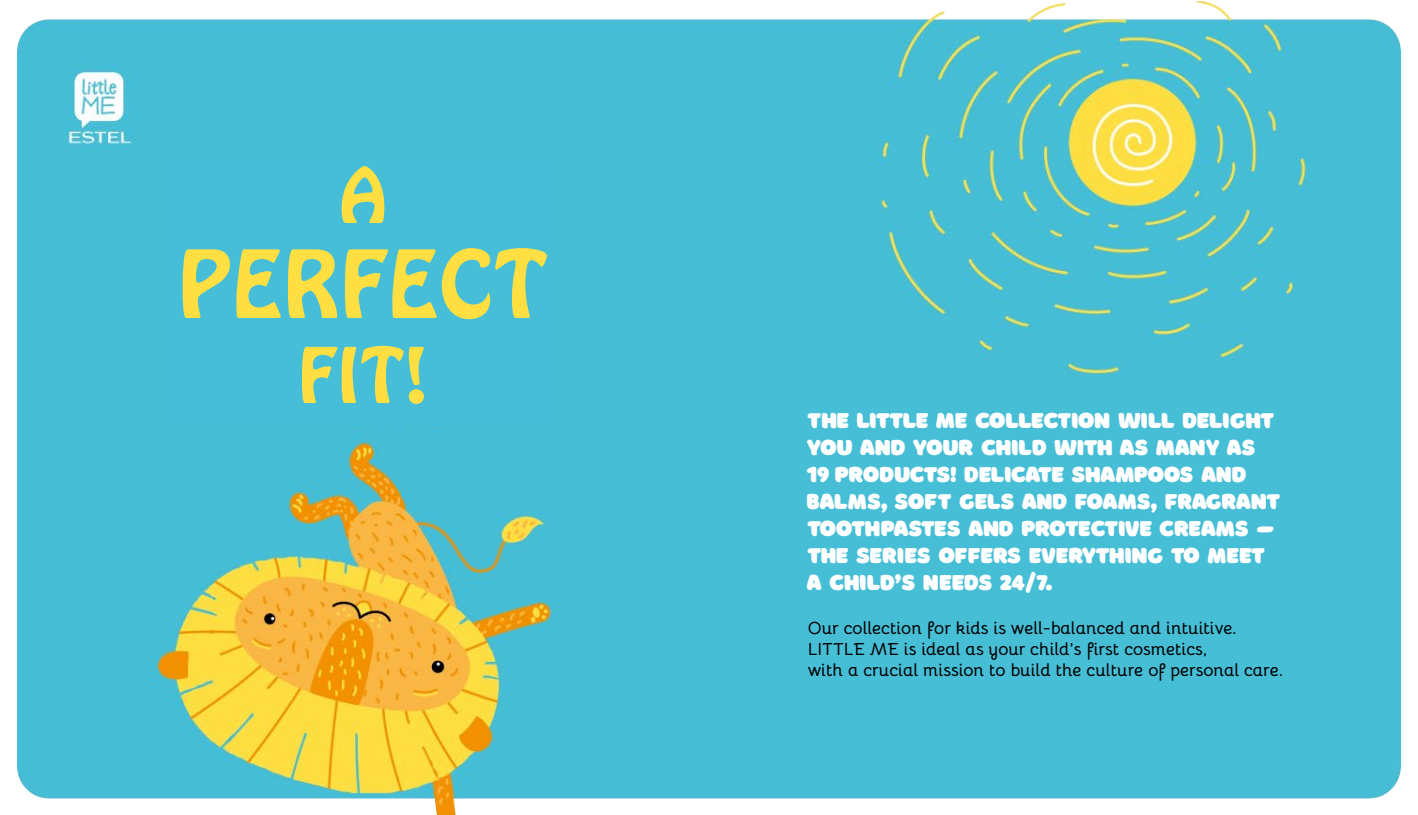
<style>
.page{position:relative;width:1418px;height:815px;background:#fff}
.page>*{position:absolute;margin:0;border:0;box-sizing:border-box;transform-origin:0 0}
.t1{font:82.5px "Hobo Std";letter-spacing:.025em;color:#ffdf42}
.t2{font:67.5px "Hobo Std";color:#ffdf42}
.t3{font:22.5px/27px "Borsok";letter-spacing:-.015em;color:#fff}
.t4{font:700 17.5px/21px "Bellota";color:#000}
</style>
<div class="page">
<img style="left:18px;top:1px;width:1382px;height:814px">
<div style="left:169px;top:160px;width:390px;height:264px;background:#46bed7"></div>
<p class="t2" style="left:339px;top:149px;width:49px">A</p>
<p class="t1" style="left:179px;top:227px;width:370px">PERFECT</p>
<p class="t2" style="left:299px;top:329px;width:130px">FIT!</p>
<p class="t3" style="left:807px;top:406px;width:475px">THE LITTLE ME COLLECTION WILL DELIGHT YOU AND YOUR CHILD WITH AS MANY AS 19 PRODUCTS! DELICATE SHAMPOOS AND BALMS, SOFT GELS AND FOAMS, FRAGRANT TOOTHPASTES AND PROTECTIVE CREAMS – THE SERIES OFFERS EVERYTHING TO MEET A CHILD’S NEEDS 24/7.</p>
<p class="t4" style="left:808px;top:616px;width:477px">Our collection for kids is well-balanced and intuitive.<br>LITTLE ME is ideal as your child’s first cosmetics,<br>with a crucial mission to build the culture of personal care.</p>
</div>
